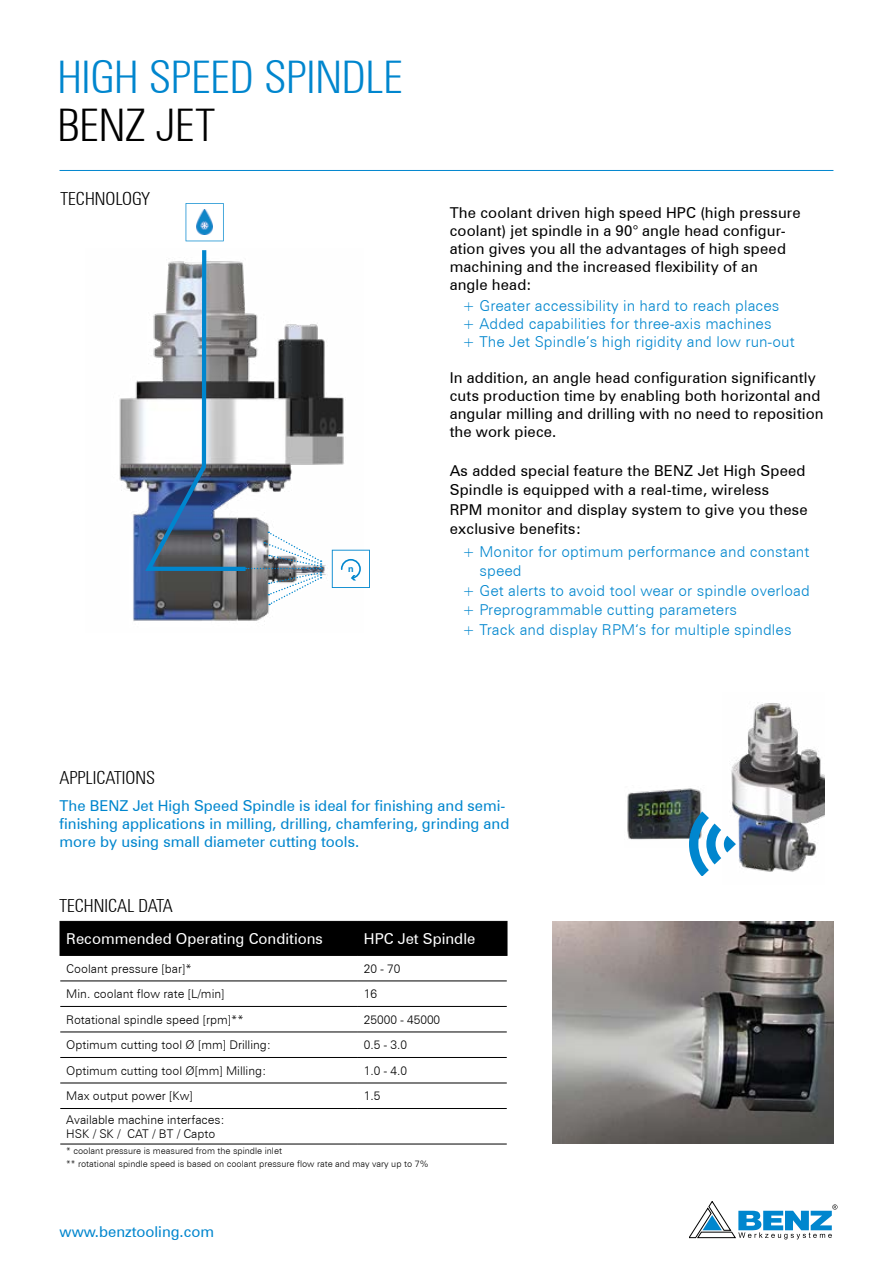
<style>
.page{position:relative;width:893px;height:1263px;background:#fff}
.page>*{position:absolute;margin:0;border:0;box-sizing:border-box;transform-origin:0 0}
.t1{font:300 condensed 45px "Zurich BT";letter-spacing:-.005em;color:#0086ce}
.t2{font:300 condensed 45px "Zurich BT";letter-spacing:-.005em;color:#000}
.t3{font:300 condensed 18px "Zurich BT";color:#000}
.t4{font:15px/18px "Zurich BT";letter-spacing:.01em;color:#000}
.t5{font:300 15px/18px "Zurich BT";letter-spacing:.01em;color:#0086ce}
.t6{font:15px/18px "Zurich BT";color:#0086ce}
.t7{font:15px "Zurich BT";color:#fff}
.t8{font:300 12px/14.4px "Zurich BT";color:#000}
.t9{font:700 9.75px "Zimmer Group Sans";color:#0086ce}
.t10{font:300 9px/12.6px "Zurich BT";color:#000}
</style>
<div class="page">
<hr style="left:60px;top:170px;width:773px;height:1px;background:#0086ce">
<img style="left:553px;top:921px;width:280px;height:223px">
<img style="left:627px;top:788px;width:75px;height:52px">
<svg style="left:689px;top:811px;width:33px;height:65px"></svg>
<img style="left:723px;top:702px;width:102px;height:170px">
<img style="left:119px;top:339px;width:245px;height:283px">
<svg style="left:332px;top:550px;width:38px;height:38px"></svg>
<svg style="left:142px;top:203px;width:180px;height:402px"></svg>
<svg style="left:689px;top:1201px;width:148px;height:38px"></svg>
<div style="left:61px;top:922px;width:445px;height:33px;background:#000"></div>
<hr style="left:60px;top:922px;width:1px;height:33px;background:#000">
<hr style="left:357px;top:922px;width:2px;height:33px;background:#000">
<hr style="left:506px;top:922px;width:1px;height:33px;background:#000">
<hr style="left:60px;top:921px;width:298px;height:1px;background:#000">
<hr style="left:358px;top:921px;width:149px;height:1px;background:#000">
<hr style="left:60px;top:955px;width:298px;height:1px;background:#000">
<hr style="left:358px;top:955px;width:149px;height:1px;background:#000">
<hr style="left:60px;top:980px;width:298px;height:1px;background:#000">
<hr style="left:358px;top:980px;width:149px;height:1px;background:#000">
<hr style="left:60px;top:1006px;width:298px;height:1px;background:#000">
<hr style="left:358px;top:1006px;width:149px;height:1px;background:#000">
<hr style="left:60px;top:1031px;width:298px;height:1px;background:#000">
<hr style="left:358px;top:1031px;width:149px;height:1px;background:#000">
<hr style="left:60px;top:1057px;width:298px;height:1px;background:#000">
<hr style="left:358px;top:1057px;width:149px;height:1px;background:#000">
<hr style="left:60px;top:1082px;width:298px;height:1px;background:#000">
<hr style="left:358px;top:1082px;width:149px;height:1px;background:#000">
<hr style="left:60px;top:1108px;width:298px;height:1px;background:#000">
<hr style="left:358px;top:1108px;width:149px;height:1px;background:#000">
<hr style="left:60px;top:1144px;width:298px;height:1px;background:#000">
<hr style="left:358px;top:1144px;width:149px;height:1px;background:#000">
<h1 class="t1" style="left:57px;top:49px;width:347px">HIGH SPEED SPINDLE</h1>
<h1 class="t2" style="left:57px;top:97px;width:159px">BENZ JET</h1>
<p class="t3" style="left:61px;top:188px;width:91px">TECHNOLOGY</p>
<p class="t9" style="left:348px;top:562px;width:7px">n</p>
<p class="t4" style="left:450px;top:203px;width:353px">The coolant driven high speed HPC (high pressure coolant) jet spindle in a 90° angle head configur&shy;ation gives you all the advantages of high speed machining and the increased flexibility of an<br>angle head:</p>
<p class="t5" style="left:462px;top:296px;width:334px">+ Greater accessibility in hard to reach places + Added capabilities for three-axis machines<br>+ The Jet Spindle’s high rigidity and low run-out</p>
<p class="t4" style="left:450px;top:368px;width:375px">In addition, an angle head configuration significantly cuts production time by enabling both horizontal and angular milling and drilling with no need to reposition the work piece.</p>
<p class="t4" style="left:450px;top:461px;width:360px;line-height:19.5px">As added special feature the BENZ Jet High Speed Spindle is equipped with a real-time, wireless<br>RPM monitor and display system to give you these exclusive benefits:</p>
<p class="t5" style="left:462px;top:542px;width:349px">+ Monitor for optimum performance and constant</p>
<p class="t5" style="left:479px;top:562px;width:44px">speed</p>
<p class="t5" style="left:462px;top:581px;width:349px">+ Get alerts to avoid tool wear or spindle overload</p>
<p class="t5" style="left:462px;top:601px;width:276px">+ Preprogrammable cutting parameters</p>
<p class="t5" style="left:462px;top:620px;width:331px">+ Track and display RPM‘s for multiple spindles</p>
<p class="t3" style="left:60px;top:767px;width:97px">APPLICATIONS</p>
<p class="t6" style="left:60px;top:796px;width:451px">The BENZ Jet High Speed Spindle is ideal for finishing and semi&shy;finishing applications in milling, drilling, chamfering, grinding and more by using small diameter cutting tools.</p>
<p class="t3" style="left:60px;top:894px;width:115px">TECHNICAL DATA</p>
<p class="t7" style="left:66px;top:930px;width:258px">Recommended Operating Conditions</p>
<p class="t7" style="left:364px;top:930px;width:113px">HPC Jet Spindle</p>
<p class="t8" style="left:66px;top:961px;width:127px">Coolant pressure [bar]*</p>
<p class="t8" style="left:364px;top:961px;width:38px">20 - 70</p>
<p class="t8" style="left:66px;top:987px;width:160px">Min. coolant flow rate [L/min]</p>
<p class="t8" style="left:364px;top:987px;width:15px">16</p>
<p class="t8" style="left:66px;top:1012px;width:179px">Rotational spindle speed [rpm]**</p>
<p class="t8" style="left:364px;top:1012px;width:78px">25000 - 45000</p>
<p class="t8" style="left:66px;top:1038px;width:206px">Optimum cutting tool Ø [mm] Drilling:</p>
<p class="t8" style="left:364px;top:1038px;width:45px">0.5 - 3.0</p>
<p class="t8" style="left:66px;top:1063px;width:202px">Optimum cutting tool Ø[mm] Milling:</p>
<p class="t8" style="left:364px;top:1063px;width:45px">1.0 - 4.0</p>
<p class="t8" style="left:66px;top:1089px;width:128px">Max output power [Kw]</p>
<p class="t8" style="left:364px;top:1089px;width:18px">1.5</p>
<p class="t8" style="left:66px;top:1112px;width:160px">Available machine interfaces:<br>HSK / SK / CAT / BT / Capto</p>
<p class="t10" style="left:66px;top:1144px;width:364px">* coolant pressure is measured from the spindle inlet<br>** rotational spindle speed is based on coolant pressure flow rate and may vary up to 7%</p>
<p class="t6" style="left:60px;top:1223px;width:156px">www.benztooling.com</p>
</div>
